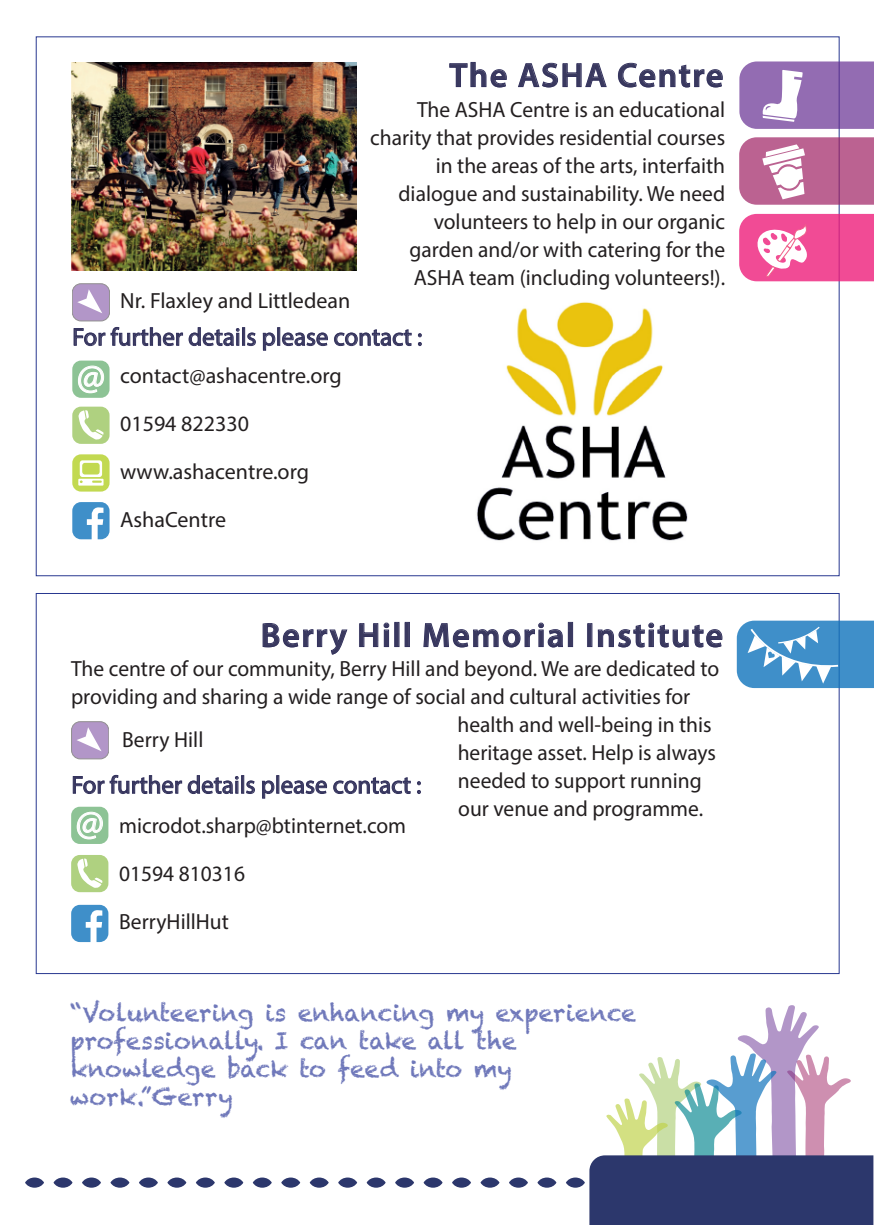
<style>
.page{position:relative;width:874px;height:1225px;background:#fff}
.page>*{position:absolute;margin:0;border:0;box-sizing:border-box;transform-origin:0 0}
.t1{font:38.4px "Myriad Pro";color:#fff}
.t2{font:600 34px "Myriad Pro";letter-spacing:.05em;color:#3a395f}
.t3{font:24.8px "Myriad Pro";color:#3a395f}
.t4{font:24px/28px "Chalkduster";color:#6f78ba}
.t5{font:22px/28px "Myriad Pro";color:#231f20}
</style>
<div class="page">
<svg style="left:589px;top:1005px;width:284px;height:220px"></svg>
<div style="left:622px;top:1177px;width:19px;height:10px;background:#2c376c;border-radius:50%"></div>
<svg style="left:53px;top:1177px;width:19px;height:10px"></svg>
<div style="left:82px;top:1177px;width:19px;height:10px;background:#2c376c;border-radius:50%"></div>
<svg style="left:110px;top:1177px;width:19px;height:10px"></svg>
<div style="left:139px;top:1177px;width:19px;height:10px;background:#2c376c;border-radius:50%"></div>
<svg style="left:167px;top:1177px;width:19px;height:10px"></svg>
<div style="left:196px;top:1177px;width:19px;height:10px;background:#2c376c;border-radius:50%"></div>
<div style="left:224px;top:1177px;width:19px;height:10px;background:#2c376c;border-radius:50%"></div>
<div style="left:253px;top:1177px;width:19px;height:10px;background:#2c376c;border-radius:50%"></div>
<div style="left:281px;top:1177px;width:19px;height:10px;background:#2c376c;border-radius:50%"></div>
<svg style="left:309px;top:1177px;width:19px;height:10px"></svg>
<div style="left:338px;top:1177px;width:19px;height:10px;background:#2c376c;border-radius:50%"></div>
<svg style="left:366px;top:1177px;width:19px;height:10px"></svg>
<div style="left:395px;top:1177px;width:19px;height:10px;background:#2c376c;border-radius:50%"></div>
<svg style="left:423px;top:1177px;width:19px;height:10px"></svg>
<div style="left:452px;top:1177px;width:19px;height:10px;background:#2c376c;border-radius:50%"></div>
<svg style="left:480px;top:1177px;width:19px;height:10px"></svg>
<svg style="left:508px;top:1177px;width:19px;height:10px"></svg>
<svg style="left:565px;top:1177px;width:19px;height:10px"></svg>
<svg style="left:537px;top:1177px;width:19px;height:10px"></svg>
<div style="left:25px;top:1177px;width:19px;height:10px;background:#2c376c;border-radius:50%"></div>
<div style="left:594px;top:1177px;width:19px;height:10px;background:#2c376c;border-radius:50%"></div>
<div style="left:679px;top:1177px;width:19px;height:10px;background:#2c376c;border-radius:50%"></div>
<div style="left:651px;top:1177px;width:19px;height:10px;background:#2c376c;border-radius:50%"></div>
<svg style="left:449px;top:61px;width:58px;height:27px"></svg>
<svg style="left:518px;top:62px;width:89px;height:26px"></svg>
<svg style="left:618px;top:62px;width:105px;height:26px"></svg>
<div style="left:72px;top:454px;width:37px;height:37px;background:#c2d951;border-radius:9px"></div>
<svg style="left:78px;top:460px;width:25px;height:25px"></svg>
<div style="left:72px;top:407px;width:37px;height:37px;background:#afd180;border-radius:9px"></div>
<svg style="left:78px;top:410px;width:26px;height:30px"></svg>
<div style="left:72px;top:360px;width:37px;height:38px;background:#8dc395;border-radius:9px"></div>
<svg style="left:78px;top:365px;width:26px;height:28px"></svg>
<div style="left:242px;top:327px;width:3px;height:19px;border:1px solid #33325d"></div>
<svg style="left:247px;top:332px;width:9px;height:14px"></svg>
<svg style="left:262px;top:327px;width:159px;height:24px"></svg>
<div style="left:72px;top:284px;width:37px;height:37px;background:#b296c8;border-radius:9px"></div>
<div style="left:72px;top:284px;width:38px;height:37px;border:1px solid #231f20;border-radius:9px"></div>
<svg style="left:73px;top:289px;width:166px;height:57px"></svg>
<svg style="left:739px;top:137px;width:134px;height:68px;background:#c57ba3"></svg>
<svg style="left:72px;top:502px;width:37px;height:37px"></svg>
<svg style="left:739px;top:61px;width:134px;height:68px;background:#a180bc"></svg>
<svg style="left:739px;top:214px;width:134px;height:67px;background:#f266a4"></svg>
<img style="left:477px;top:302px;width:211px;height:239px">
<img style="left:71px;top:63px;width:285px;height:207px">
<svg style="left:262px;top:623px;width:86px;height:32px"></svg>
<svg style="left:359px;top:622px;width:30px;height:25px"></svg>
<div style="left:394px;top:622px;width:5px;height:25px;border:1px solid #33325d"></div>
<div style="left:404px;top:622px;width:5px;height:25px;border:1px solid #33325d"></div>
<svg style="left:422px;top:575px;width:141px;height:73px"></svg>
<div style="left:567px;top:622px;width:5px;height:25px;border:1px solid #33325d"></div>
<div style="left:587px;top:623px;width:5px;height:24px;border:1px solid #33325d"></div>
<svg style="left:597px;top:622px;width:125px;height:26px"></svg>
<div style="left:71px;top:806px;width:37px;height:38px;background:#8dc395;border-radius:9px"></div>
<svg style="left:76px;top:811px;width:27px;height:28px"></svg>
<svg style="left:72px;top:774px;width:166px;height:20px"></svg>
<div style="left:241px;top:775px;width:3px;height:18px;border:1px solid #33325d"></div>
<svg style="left:246px;top:780px;width:9px;height:14px"></svg>
<svg style="left:262px;top:775px;width:149px;height:24px"></svg>
<svg style="left:417px;top:781px;width:3px;height:13px"></svg>
<div style="left:71px;top:721px;width:38px;height:38px;background:#b296c8;border-radius:9px"></div>
<div style="left:71px;top:721px;width:38px;height:38px;border:1px solid #231f20;border-radius:9px"></div>
<svg style="left:77px;top:727px;width:24px;height:24px"></svg>
<svg style="left:71px;top:905px;width:37px;height:37px"></svg>
<div style="left:71px;top:855px;width:37px;height:37px;background:#afd180;border-radius:9px"></div>
<svg style="left:77px;top:858px;width:26px;height:30px"></svg>
<svg style="left:736px;top:620px;width:137px;height:68px;background:#599ed0"></svg>
<p class="t5" style="left:120px;top:287px;width:231px">Nr. Flaxley and Littledean</p>
<h2 class="t2" style="left:449px;top:54px;width:275px">The ASHA Centre</h2>
<p class="t5" style="left:370px;top:95px;width:356px;text-align:right">The ASHA Centre is an educational charity that provides residential courses in the areas of the arts, interfaith dialogue and sustainability. We need volunteers to help in our organic garden and/or with catering for the ASHA team (including volunteers!).</p>
<p class="t3" style="left:72px;top:322px;width:351px">For further details please contact :</p>
<h1 class="t1" style="left:77px;top:352px;width:30px">@</h1>
<p class="t5" style="left:120px;top:351px;width:223px;line-height:48px">contact@ashacentre.org<br>01594 822330 www.ashacentre.org<br>AshaCentre</p>
<h2 class="t2" style="left:260px;top:613px;width:463px">Berry Hill Memorial Institute</h2>
<p class="t5" style="left:71px;top:654px;width:649px">The centre of our community, Berry Hill and beyond. We are dedicated to</p>
<p class="t5" style="left:71px;top:682px;width:620px">providing and sharing a wide range of social and cultural activities for</p>
<p class="t5" style="left:457px;top:710px;width:256px">health and well-being in this</p>
<p class="t5" style="left:457px;top:738px;width:260px">heritage asset. Help is always</p>
<p class="t5" style="left:458px;top:766px;width:245px">needed to support running</p>
<p class="t5" style="left:458px;top:794px;width:246px">our venue and programme.</p>
<p class="t5" style="left:122px;top:725px;width:83px">Berry Hill</p>
<p class="t3" style="left:71px;top:769px;width:351px">For further details please contact :</p>
<h1 class="t1" style="left:76px;top:798px;width:30px">@</h1>
<p class="t5" style="left:119px;top:801px;width:288px;line-height:48px">microdot.sharp@btinternet.com<br>01594 810316<br>BerryHillHut</p>
<p class="t4" style="left:70px;top:998px;width:567px">“Volunteering is enhancing my experience professionally. I can take all the knowledge back to feed into my work.”Gerry</p>
</div>
